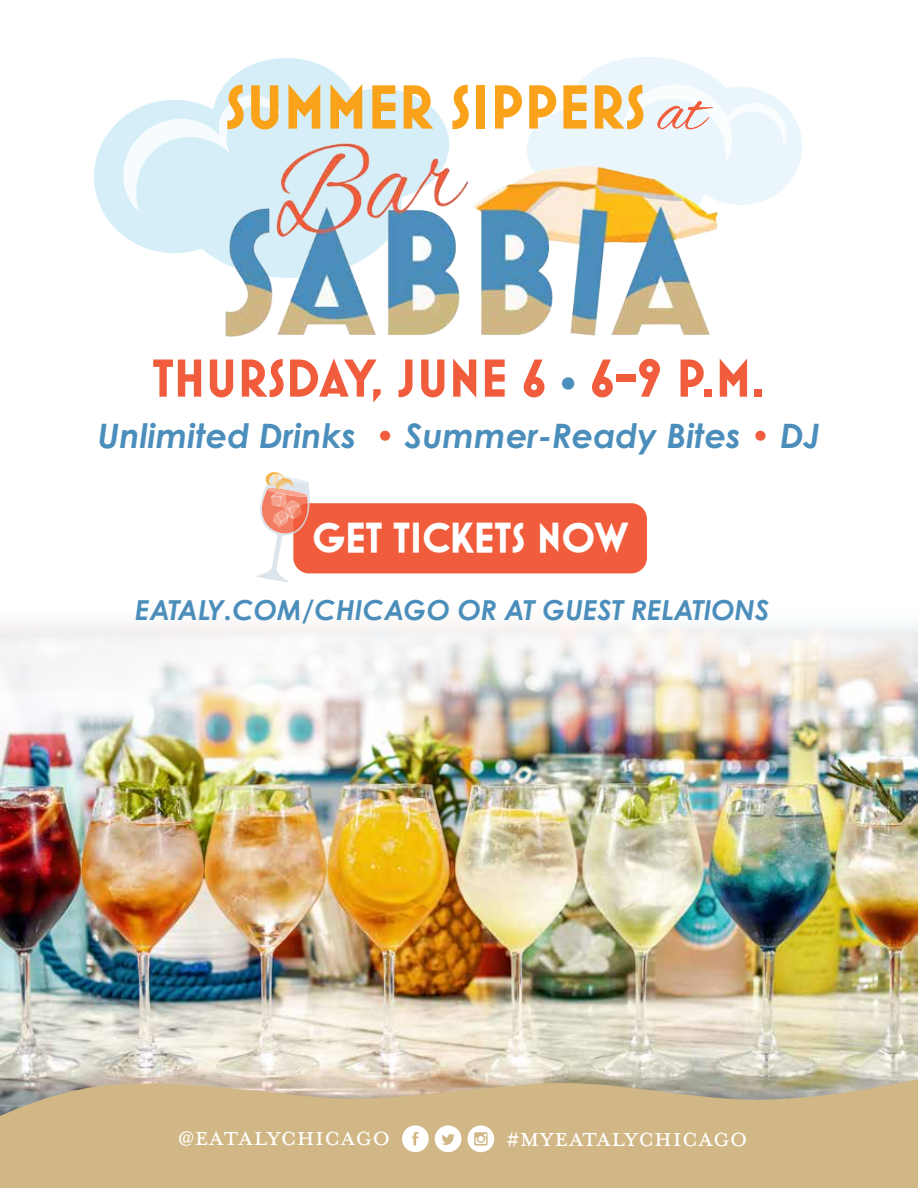
<style>
.page{position:relative;width:918px;height:1188px;background:#fff}
.page>*{position:absolute;margin:0;border:0;box-sizing:border-box;transform-origin:0 0}
.t1{font:700 63.15px "Mostra One";color:#faa21a}
.t2{font:700 54.15px "Mostra One";color:#f15d3c}
.t3{font:700 42.6px "Mostra One";color:#fff}
.t4{font:italic 700 33.75px "Century Gothic Pro";color:#4b8ebb}
.t5{font:30px "Mrs Eaves All Small Caps";color:#fff}
.t6{font:italic 700 27.6px "Century Gothic Pro";color:#4b8ebb}
.s1{font-family:"Alex Brush";font-weight:400;font-size:67.65px;color:#f15d3c}
.s2{font-size:39.45px;color:#4b8ebb}
.s3{color:#f15d3c}
</style>
<div class="page">
<img style="left:0;top:762px;width:918px;height:309px">
<img style="left:0;top:624px;width:918px;height:138px">
<div style="left:94px;top:100px;width:161px;height:153px;background:#d5eef8;border-radius:50%"></div>
<div style="left:213px;top:58px;width:146px;height:118px;background:#d5eef8;border-radius:50%"></div>
<div style="left:310px;top:89px;width:139px;height:111px;background:#d5eef8;border-radius:50%"></div>
<svg style="left:123px;top:95px;width:158px;height:116px"></svg>
<svg style="left:532px;top:57px;width:270px;height:148px"></svg>
<svg style="left:0;top:1071px;width:918px;height:117px;background:#ceb78c"></svg>
<svg style="left:467px;top:1125px;width:27px;height:28px"></svg>
<svg style="left:435px;top:1125px;width:26px;height:27px"></svg>
<svg style="left:402px;top:1125px;width:27px;height:27px"></svg>
<div style="left:293px;top:503px;width:354px;height:70px;background:#f15d3c;border-radius:16px"></div>
<svg style="left:257px;top:472px;width:53px;height:110px"></svg>
<img style="left:199px;top:132px;width:536px;height:205px">
<h1 class="t1" style="left:225px;top:71px;width:483px">SUMMER SIPPERS <span class="s1">at</span></h1>
<h2 class="t2" style="left:153px;top:348px;width:614px">THURSDAY, JUNE 6 <span class="s2">•</span> 6-9 P.M.</h2>
<p class="t4" style="left:98px;top:415px;width:724px">Unlimited Drinks <span class="s3">•</span> Summer-Ready Bites <span class="s3">•</span> DJ</p>
<p class="t3" style="left:312px;top:513px;width:317px">GET TICKETS NOW</p>
<p class="t6" style="left:135px;top:593px;width:636px">EATALY.COM/CHICAGO OR AT GUEST RELATIONS</p>
<p class="t5" style="left:178px;top:1125px;width:214px">@eatalychicago</p>
<p class="t5" style="left:507px;top:1125px;width:243px">#MYEATALYchicago</p>
</div>
